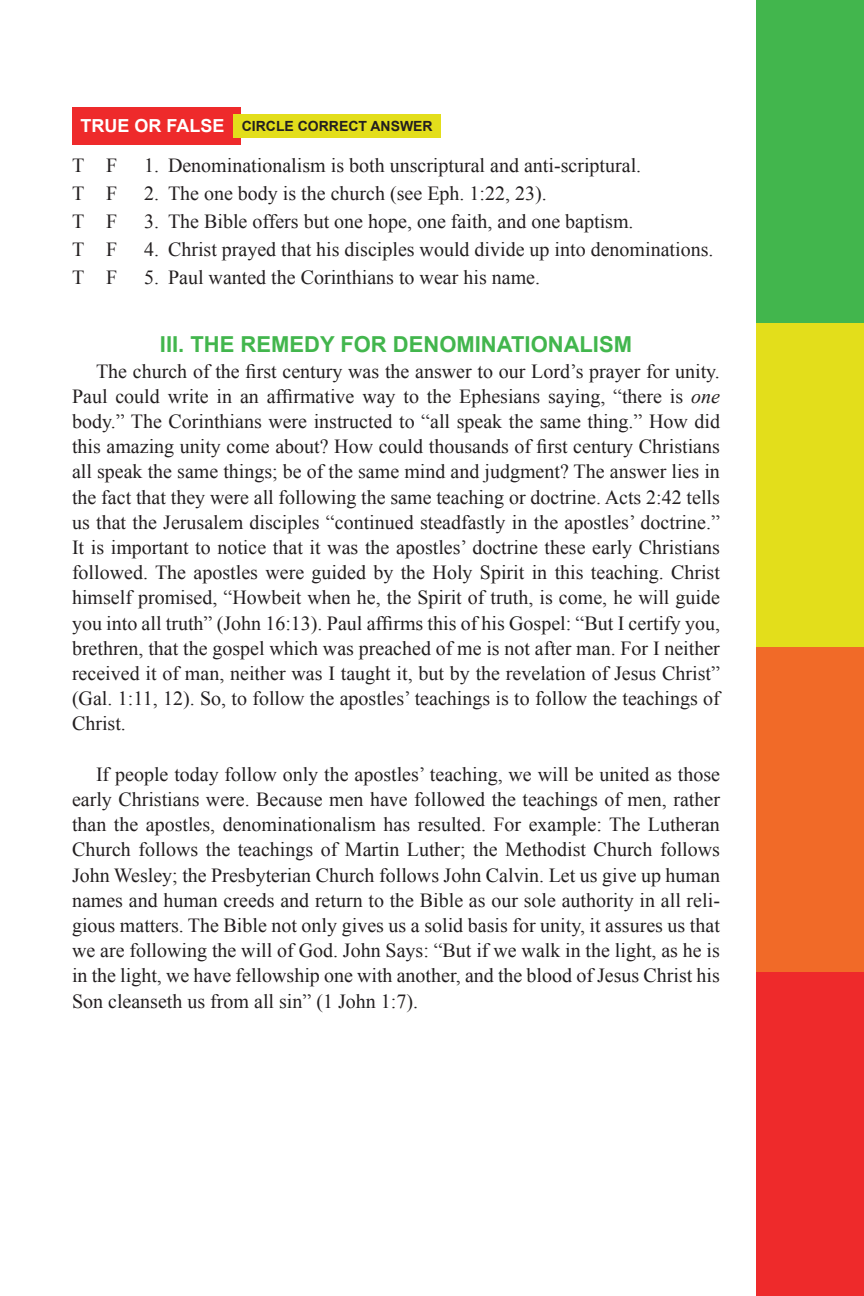
<style>
.page{position:relative;width:864px;height:1296px;background:#fff}
.page>*{position:absolute;margin:0;border:0;box-sizing:border-box;transform-origin:0 0}
.t1{font:700 22px "Arial";color:#42b64d}
.t2{font:20px/25.2px "Times New Roman";color:#231f20;text-align:justify}
.t3{font:700 14px "Arial";color:#231f20}
.s1{font-size:18px;color:#fff}
.s2{font-style:italic}
</style>
<div class="page">
<div style="left:756px;top:972px;width:108px;height:324px;background:#ee2a2b"></div>
<div style="left:756px;top:647px;width:108px;height:325px;background:#f16a28"></div>
<div style="left:756px;top:323px;width:108px;height:324px;background:#e3de1b"></div>
<div style="left:756px;top:0;width:108px;height:323px;background:#42b64d"></div>
<div style="left:72px;top:107px;width:168px;height:38px;background:#ee2a2b"></div>
<div style="left:233px;top:115px;width:208px;height:23px;background:#e3de1b"></div>
<p class="t3" style="left:81px;top:117px;width:354px"><span class="s1">TRUE OR FALSE</span> CI RCLE CORRECT ANSWER</p>
<p class="t2" style="left:72px;top:153px;width:47px">T F</p>
<p class="t2" style="left:144px;top:153px;width:499px">1. Denominationalism is both unscriptural and anti-scriptural.</p>
<p class="t2" style="left:72px;top:181px;width:47px">T F</p>
<p class="t2" style="left:144px;top:181px;width:404px">2. The one body is the church (see Eph. 1:22, 23).</p>
<p class="t2" style="left:72px;top:209px;width:47px">T F</p>
<p class="t2" style="left:144px;top:209px;width:491px">3. The Bible offers but one hope, one faith, and one baptism.</p>
<p class="t2" style="left:72px;top:237px;width:47px">T F</p>
<p class="t2" style="left:144px;top:237px;width:571px">4. Christ prayed that his disciples would divide up into denominations.</p>
<p class="t2" style="left:72px;top:265px;width:47px">T F</p>
<p class="t2" style="left:144px;top:265px;width:398px">5. Paul wanted the Corinthians to wear his name.</p>
<p class="t1" style="left:160px;top:330px;width:46px">III. THE</p>
<p class="t1" style="left:241px;top:330px;width:17px">REME</p>
<p class="t1" style="left:304px;top:330px;width:53px">DY FOR</p>
<p class="t1" style="left:393px;top:330px;width:33px">DENOM</p>
<p class="t1" style="left:475px;top:330px;width:21px">INAT</p>
<p class="t1" style="left:525px;top:330px;width:23px">IONAL</p>
<p class="t1" style="left:593px;top:330px;width:41px">ISM</p>
<p class="t2" style="left:72px;top:358px;width:650px;text-indent:24px">The church of the first century was the answer to our Lord’s prayer for unity.<br>Paul could write in an affirmative way to the Ephesians saying, “there is <span class="s2">one </span>body.” The Corinthians were instructed to “all speak the same thing.” How did this amazing unity come about? How could thousands of first century Christians all speak the same things; be of the same mind and judgment? The answer lies in the fact that they were all following the same teaching or doctrine. Acts 2:42 tells us that the Jerusalem disciples “continued steadfastly in the apostles’ doctrine.” It is important to notice that it was the apostles’ doctrine these early Christians followed. The apostles were guided by the Holy Spirit in this teaching. Christ himself promised, “Howbeit when he, the Spirit of truth, is come, he will guide you into all truth” (John 16:13). Paul affirms this of his Gospel: “But I certify you, brethren, that the gospel which was preached of me is not after man. For I neither received it of man, neither was I taught it, but by the revelation of Jesus Christ” (Gal. 1:11, 12). So, to follow the apostles’ teachings is to follow the teachings of Christ.</p>
<p class="t2" style="left:72px;top:761px;width:650px;text-indent:24px">If people today follow only the apostles’ teaching, we will be united as those early Christians were. Because men have followed the teachings of men, rather than the apostles, denominationalism has resulted. For example: The Lutheran Church follows the teachings of Martin Luther; the Methodist Church follows John Wesley; the Presbyterian Church follows John Calvin. Let us give up human names and human creeds and return to the Bible as our sole authority in all reli&shy;gious matters. The Bible not only gives us a solid basis for unity, it assures us that we are following the will of God. John Says: “But if we walk in the light, as he is in the light, we have fellowship one with another, and the blood of Jesus Christ his Son cleanseth us from all sin” (1 John 1:7).</p>
</div>
